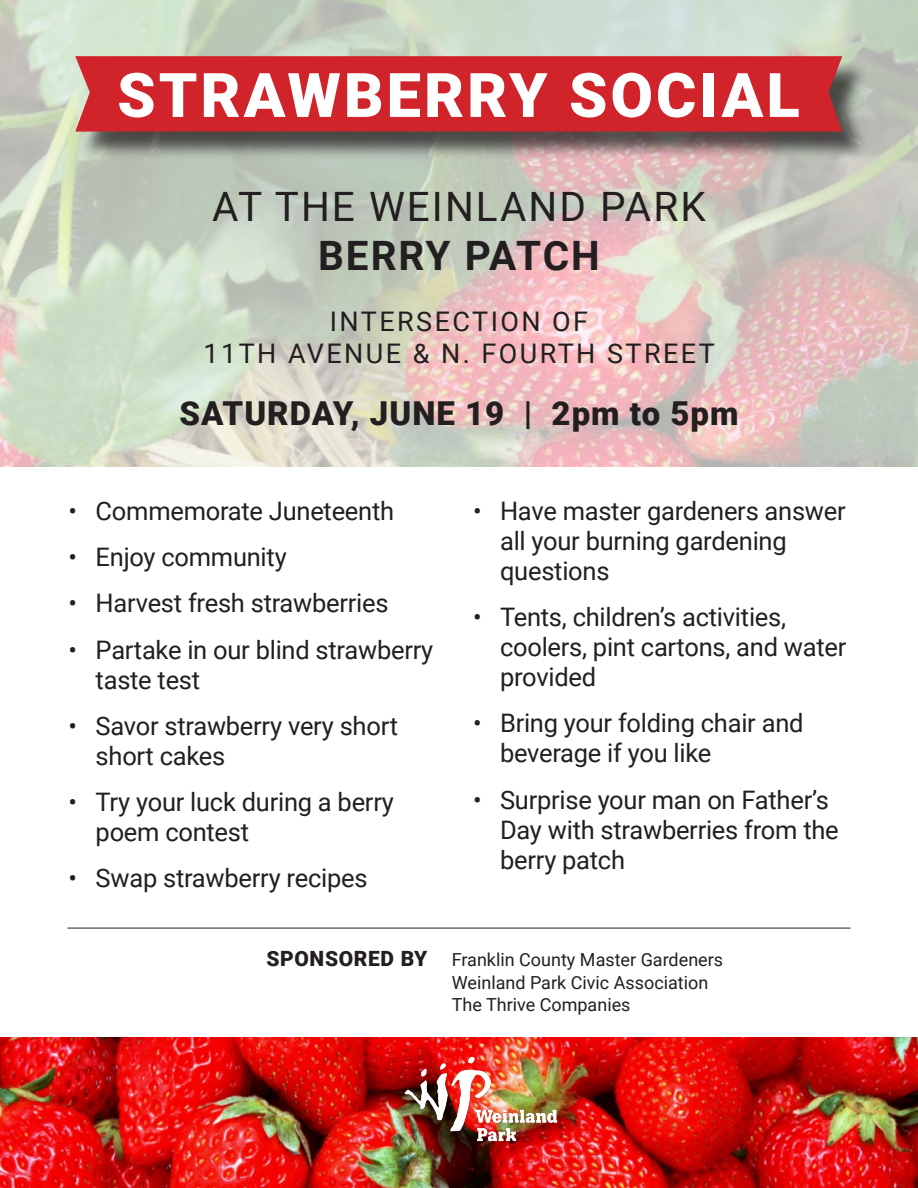
<style>
.page{position:relative;width:918px;height:1188px;background:#fff}
.page>*{position:absolute;margin:0;border:0;box-sizing:border-box;transform-origin:0 0}
.t1{font:900 61.5px "Roboto";letter-spacing:.05em;color:#fff}
.t2{font:40.5px "Roboto";letter-spacing:.05em;color:#231f20}
.t3{font:700 40.5px "Roboto";letter-spacing:.045em;color:#231f20}
.t4{font:900 33px "Roboto";letter-spacing:.03em;color:#231f20}
.t5{font:27px "Roboto";letter-spacing:.09em;color:#231f20}
.t6{font:25.5px/30px "Roboto";letter-spacing:-.01em;color:#231f20}
.t7{font:900 21px "Roboto";letter-spacing:.03em;color:#231f20}
.t8{font:18px "Roboto";color:#231f20}
</style>
<div class="page">
<svg style="left:0;top:0;width:918px;height:467px;background:#d2cec2"></svg>
<img style="left:0;top:1038px;width:918px;height:150px">
<div style="left:80px;top:60px;width:789px;height:100px;background:#231f20;opacity:.75"></div>
<div style="left:75px;top:56px;width:767px;height:76px;background:#d1232a"></div>
<hr style="left:68px;top:928px;width:782px;height:1px;background:#231f20">
<img style="left:404px;top:1056px;width:155px;height:86px">
<p class="t1" style="left:117px;top:52px;width:684px">STRAWBERRY SOCIAL</p>
<p class="t2" style="left:212px;top:179px;width:495px">AT THE WEINLAND PARK</p>
<p class="t3" style="left:318px;top:227px;width:283px">BERRY PATCH</p>
<p class="t5" style="left:330px;top:302px;width:260px">INTERSECTION OF</p>
<p class="t5" style="left:203px;top:335px;width:513px">11TH AVENUE &amp; N. FOURTH STREET</p>
<p class="t4" style="left:179px;top:390px;width:561px">SATURDAY, JUNE 19 | 2pm to 5pm</p>
<p class="t6" style="left:69px;top:495px;width:327px">• Commemorate Juneteenth</p>
<p class="t6" style="left:69px;top:541px;width:220px">• Enjoy community</p>
<p class="t6" style="left:69px;top:587px;width:321px">• Harvest fresh strawberries</p>
<p class="t6" style="left:96px;top:634px;width:339px;text-indent:-27px">• Partake in our blind strawberry taste test</p>
<p class="t6" style="left:96px;top:710px;width:304px;text-indent:-27px">• Savor strawberry very short short cakes</p>
<p class="t6" style="left:96px;top:786px;width:300px;text-indent:-27px">• Try your luck during a berry poem contest</p>
<p class="t6" style="left:69px;top:862px;width:300px">• Swap strawberry recipes</p>
<p class="t6" style="left:500px;top:495px;width:347px;text-indent:-27px">• Have master gardeners answer all your burning gardening questions</p>
<p class="t6" style="left:500px;top:601px;width:348px;text-indent:-27px">• Tents, children’s activities, coolers, pint cartons, and water provided</p>
<p class="t6" style="left:500px;top:707px;width:305px;text-indent:-27px">• Bring your folding chair and beverage if you like</p>
<p class="t6" style="left:500px;top:784px;width:340px;text-indent:-27px">• Surprise your man on Father’s<br>Day with strawberries from the berry patch</p>
<p class="t7" style="left:266px;top:944px;width:163px">SPONSORED BY</p>
<p class="t8" style="left:452px;top:947px;width:273px">Franklin County Master Gardeners</p>
<p class="t8" style="left:452px;top:970px;width:258px">Weinland Park Civic Association</p>
<p class="t8" style="left:452px;top:992px;width:180px">The Thrive Companies</p>
</div>
